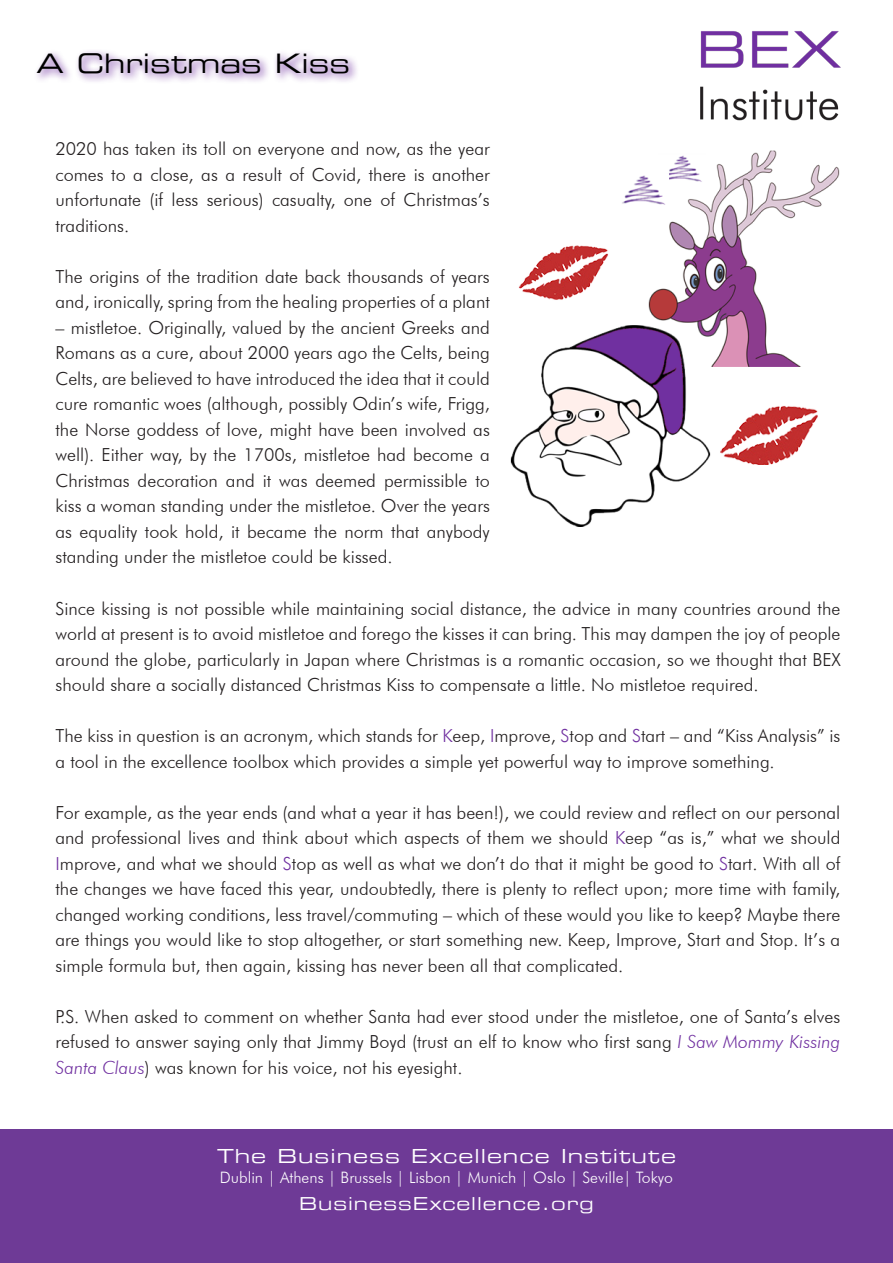
<style>
.page{position:relative;width:893px;height:1263px;background:#fff}
.page>*{position:absolute;margin:0;border:0;box-sizing:border-box;transform-origin:0 0}
.t1{font:27px "Eurostile Extended Two EE";color:#000}
.t2{font:19.5px "Eurostile Extended Two EE";letter-spacing:.05em;color:#fff}
.t3{font:300 18px/25.5px "Futura BT";color:#231f20;text-align:justify}
.t4{font:18px "Eurostile Extended Two EE";letter-spacing:.05em;color:#fff}
.t5{font:300 15.75px "Futura BT";color:#fff}
.s1{color:#7030a0}
.s2{font-style:italic;color:#7030a0}
</style>
<div class="page">
<div style="left:33px;top:48px;width:327px;height:36px;background:#7030a0;opacity:.69"></div>
<div style="left:0;top:1129px;width:893px;height:134px;background:#6e3a96"></div>
<img style="left:700px;top:31px;width:141px;height:90px">
<img style="left:510px;top:150px;width:330px;height:377px">
<img style="left:718px;top:404px;width:101px;height:61px">
<img style="left:518px;top:241px;width:92px;height:59px">
<p class="t1" style="left:37px;top:45px;width:315px">A Christmas Kiss</p>
<p class="t3" style="left:56px;top:136px;width:436px">2020 has taken its toll on everyone and now, as the year comes to a close, as a result of Covid, there is another unfortunate (if less serious) casualty, one of Christmas’s traditions.</p>
<p class="t3" style="left:56px;top:264px;width:436px">The origins of the tradition date back thousands of years and, ironically, spring from the healing properties of a plant</p>
<p class="t3" style="left:56px;top:315px;width:436px">– mistletoe. Originally, valued by the ancient Greeks and Romans as a cure, about 2000 years ago the Celts, being Celts, are believed to have introduced the idea that it could cure romantic woes (although, possibly Odin’s wife, Frigg, the Norse goddess of love, might have been involved as well). Either way, by the 1700s, mistletoe had become a Christmas decoration and it was deemed permissible to kiss a woman standing under the mistletoe. Over the years as equality took hold, it became the norm that anybody standing under the mistletoe could be kissed.</p>
<p class="t3" style="left:56px;top:595px;width:786px">Since kissing is not possible while maintaining social distance, the advice in many countries around the world at present is to avoid mistletoe and forego the kisses it can bring. This may dampen the joy of people around the globe, particularly in Japan where Christmas is a romantic occasion, so we thought that BEX should share a socially distanced Christmas Kiss to compensate a little. No mistletoe required.</p>
<p class="t3" style="left:56px;top:723px;width:786px">The kiss in question is an acronym, which stands for <span class="s1">K</span>eep, <span class="s1">I</span>mprove, <span class="s1">S</span>top and <span class="s1">S</span>tart – and “Kiss Analysis” is a tool in the excellence toolbox which provides a simple yet powerful way to improve something.</p>
<p class="t3" style="left:56px;top:799px;width:786px">For example, as the year ends (and what a year it has been!), we could review and reflect on our personal and professional lives and think about which aspects of them we should <span class="s1">K</span>eep “as is,” what we should <span class="s1">I</span>mprove, and what we should <span class="s1">S</span>top as well as what we don’t do that it might be good to <span class="s1">S</span>tart. With all of the changes we have faced this year, undoubtedly, there is plenty to reflect upon; more time with family, changed working conditions, less travel/commuting – which of these would you like to keep? Maybe there are things you would like to stop altogether, or start something new. Keep, Improve, Start and Stop. It’s a simple formula but, then again, kissing has never been all that complicated.</p>
<p class="t3" style="left:56px;top:1003px;width:786px">P.S. When asked to comment on whether Santa had ever stood under the mistletoe, one of Santa’s elves refused to answer saying only that Jimmy Boyd (trust an elf to know who first sang <span class="s2">I Saw Mommy Kissing Santa Claus</span>) was known for his voice, not his eyesight.</p>
<p class="t2" style="left:217px;top:1143px;width:460px">The Business Excellence Institute</p>
<p class="t5" style="left:220px;top:1168px;width:455px">Dublin | Athens | Brussels | Lisbon | Munich | Oslo | Seville| Tokyo</p>
<p class="t4" style="left:299px;top:1191px;width:296px">BusinessExcellence.org</p>
</div>
